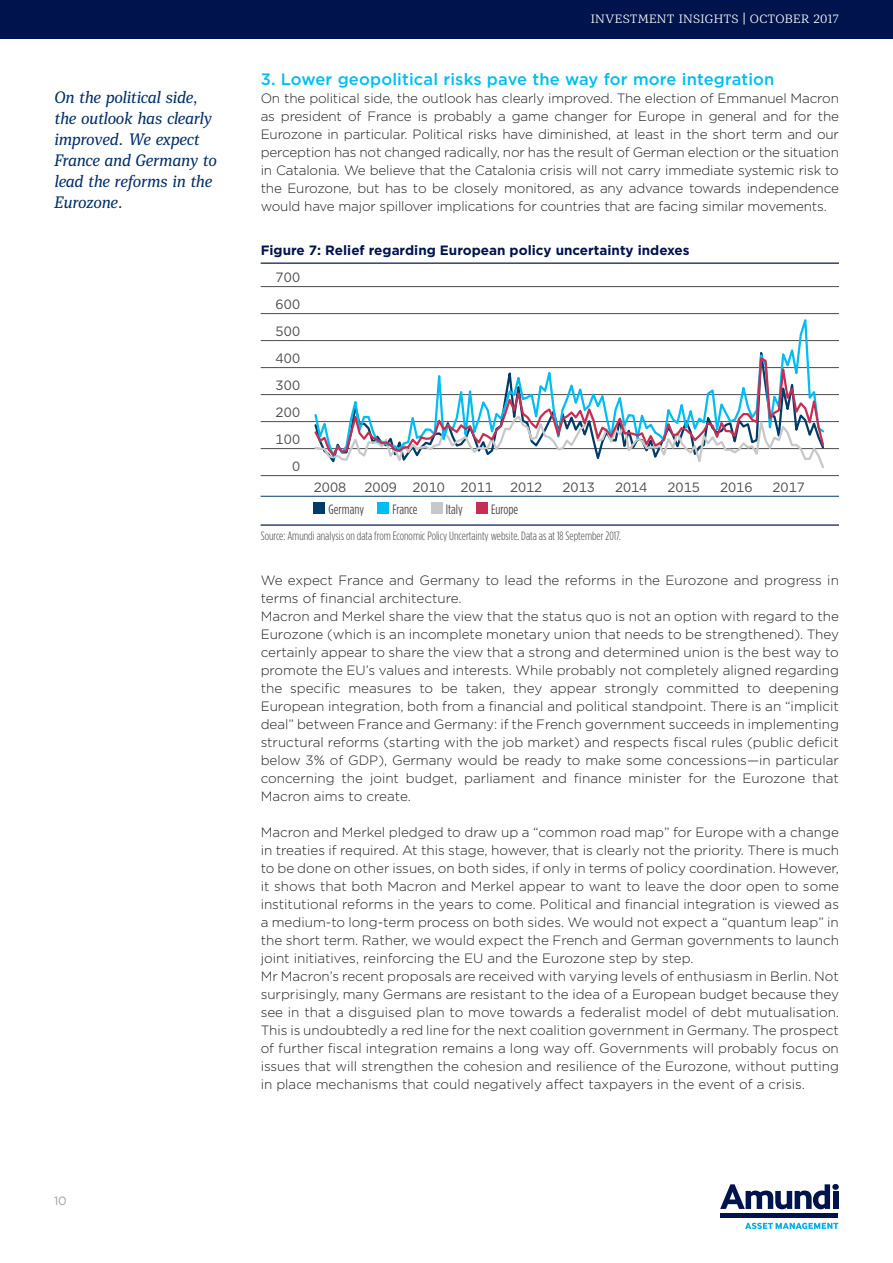
<style>
.page{position:relative;width:893px;height:1263px;background:#fff}
.page>*{position:absolute;margin:0;border:0;box-sizing:border-box;transform-origin:0 0}
.t1{font:italic condensed 16.5px/21px "Mediator Serif";letter-spacing:-.01em;color:#002d66}
.t2{font:500 16.5px "Gotham";letter-spacing:.01em;color:#01bdf2}
.t3{font:300 13.5px/18px "Gotham";color:#231f20}
.t4{font:13.5px/27px "Gotham";color:#4b4c4d;text-align:right}
.t5{font:700 13.5px "Gotham";color:#00134d}
.t6{font:13.5px "Gotham Condensed";color:#4b4c4d}
.t7{font:300 12px "Gotham Condensed";color:#3e3e3f}
.t8{font:300 12px "Mediator Serif";letter-spacing:.02em;color:#fff}
.t9{font:12px "Gotham";color:#9d9fa2}
</style>
<div class="page">
<svg style="left:720px;top:1184px;width:110px;height:25px"></svg>
<div style="left:832px;top:1184px;width:7px;height:6px;background:#00134d;border-radius:50%"></div>
<div style="left:833px;top:1191px;width:5px;height:18px;background:#00134d"></div>
<div style="left:720px;top:1213px;width:118px;height:5px;background:#00134d"></div>
<svg style="left:745px;top:1222px;width:93px;height:7px"></svg>
<div style="left:0;top:0;width:893px;height:38px;background:#00134d"></div>
<hr style="left:261px;top:263px;width:578px;height:1px;background:#00134d">
<hr style="left:261px;top:286px;width:578px;height:1px;background:#4b4c4d">
<hr style="left:261px;top:313px;width:578px;height:1px;background:#4b4c4d">
<hr style="left:261px;top:340px;width:578px;height:1px;background:#4b4c4d">
<hr style="left:261px;top:367px;width:578px;height:1px;background:#4b4c4d">
<hr style="left:261px;top:394px;width:578px;height:1px;background:#4b4c4d">
<hr style="left:261px;top:421px;width:578px;height:1px;background:#4b4c4d">
<hr style="left:261px;top:448px;width:578px;height:1px;background:#4b4c4d">
<hr style="left:261px;top:475px;width:578px;height:1px;background:#4b4c4d">
<hr style="left:261px;top:496px;width:578px;height:1px;background:#013c69">
<hr style="left:261px;top:524px;width:578px;height:2px;background:#00134d">
<div style="left:314px;top:503px;width:11px;height:11px;background:#013c69"></div>
<div style="left:378px;top:503px;width:11px;height:11px;background:#01bdf2"></div>
<div style="left:431px;top:503px;width:11px;height:11px;background:#c7c8ca"></div>
<div style="left:476px;top:503px;width:12px;height:11px;background:#c52f53"></div>
<svg style="left:313px;top:313px;width:513px;height:149px"></svg>
<svg style="left:313px;top:352px;width:513px;height:107px"></svg>
<p class="t1" style="left:54px;top:87px;width:164px">On the political side, the outlook has clearly improved. We expect<br>France and Germany to lead the reforms in the<br>Eurozone.</p>
<p class="t9" style="left:54px;top:1193px;width:14px">10</p>
<p class="t8" style="left:591px;top:11px;width:250px">INVESTMENT INSIGHTS | OCTOBER 2017</p>
<p class="t2" style="left:261px;top:69px;width:515px">3. Lower geopolitical risks pave the way for more integration</p>
<p class="t3" style="left:261px;top:89px;width:580px;text-align:justify">On the political side, the outlook has clearly improved. The election of Emmanuel Macron as president of France is probably a game changer for Europe in general and for the Eurozone in particular. Political risks have diminished, at least in the short term and our perception has not changed radically, nor has the result of German election or the situation in Catalonia. We believe that the Catalonia crisis will not carry immediate systemic risk to the Eurozone, but has to be closely monitored, as any advance towards independence would have major spillover implications for countries that are facing similar movements.</p>
<p class="t5" style="left:261px;top:242px;width:430px">Figure 7: Relief regarding European policy uncertainty indexes</p>
<p class="t4" style="left:276px;top:264px;width:26px">700<br>600<br>500<br>400<br>300<br>200<br>100<br>0</p>
<p class="t4" style="left:314px;top:473px;width:34px">2008</p>
<p class="t4" style="left:364px;top:473px;width:130px">2009 2010 2011</p>
<p class="t4" style="left:510px;top:473px;width:34px">2012</p>
<p class="t4" style="left:562px;top:473px;width:34px">2013</p>
<p class="t4" style="left:615px;top:473px;width:34px">2014</p>
<p class="t4" style="left:667px;top:473px;width:34px">2015</p>
<p class="t4" style="left:720px;top:473px;width:34px">2016</p>
<p class="t4" style="left:772px;top:473px;width:34px">2017</p>
<p class="t6" style="left:329px;top:501px;width:37px">Germany</p>
<p class="t6" style="left:392px;top:501px;width:27px">France</p>
<p class="t6" style="left:446px;top:501px;width:19px">Italy</p>
<p class="t6" style="left:491px;top:501px;width:29px">Europe</p>
<p class="t7" style="left:261px;top:529px;width:362px">Source: Amundi analysis on data from Economic Policy Uncertainty website. Data as at 18 September 2017.</p>
<p class="t3" style="left:261px;top:571px;width:580px">We expect France and Germany to lead the reforms in the Eurozone and progress in terms of financial architecture.<br>Macron and Merkel share the view that the status quo is not an option with regard to the Eurozone (which is an incomplete monetary union that needs to be strengthened). They certainly appear to share the view that a strong and determined union is the best way to promote the EU’s values and interests. While probably not completely aligned regarding the specific measures to be taken, they appear strongly committed to deepening European integration, both from a financial and political standpoint. There is an “implicit deal” between France and Germany: if the French government succeeds in implementing structural reforms (starting with the job market) and respects fiscal rules (public deficit below 3% of GDP), Germany would be ready to make some concessions—in particular concerning the joint budget, parliament and finance minister for the Eurozone that Macron aims to create.</p>
<p class="t3" style="left:261px;top:823px;width:580px">Macron and Merkel pledged to draw up a “common road map” for Europe with a change in treaties if required. At this stage, however, that is clearly not the priority. There is much to be done on other issues, on both sides, if only in terms of policy coordination. However, it shows that both Macron and Merkel appear to want to leave the door open to some institutional reforms in the years to come. Political and financial integration is viewed as a medium-to long-term process on both sides. We would not expect a “quantum leap” in the short term. Rather, we would expect the French and German governments to launch joint initiatives, reinforcing the EU and the Eurozone step by step.<br>Mr Macron’s recent proposals are received with varying levels of enthusiasm in Berlin. Not surprisingly, many Germans are resistant to the idea of a European budget because they see in that a disguised plan to move towards a federalist model of debt mutualisation.<br>This is undoubtedly a red line for the next coalition government in Germany. The prospect of further fiscal integration remains a long way off. Governments will probably focus on issues that will strengthen the cohesion and resilience of the Eurozone, without putting in place mechanisms that could negatively affect taxpayers in the event of a crisis.</p>
</div>
